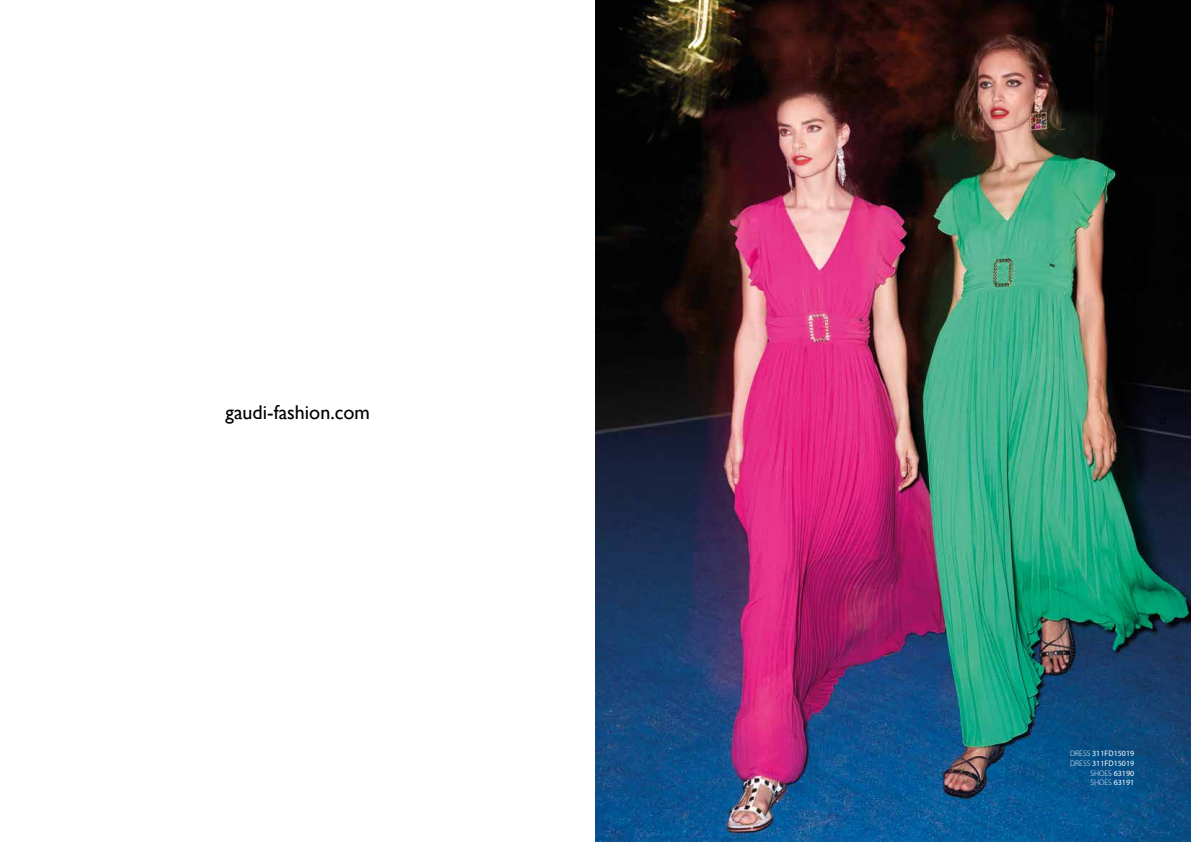
<style>
.page{position:relative;width:1191px;height:842px;background:#fff}
.page>*{position:absolute;margin:0;border:0;box-sizing:border-box;transform-origin:0 0}
.t1{font:20px "Gill Sans";color:#000}
.t2{font:8px/9.6px "Myriad Variable Concept";letter-spacing:.155em;color:#fff;text-align:right}
.t3{font:8px "Gill Sans";color:#000}
</style>
<div class="page">
<img style="left:595px;top:0;width:596px;height:842px">
<h1 class="t1" style="left:225px;top:401px;width:146px">gaudi-fashion.com</h1>
<p class="t3" style="left:1158px;top:416px;width:9px">33</p>
<p class="t2" style="left:1070px;top:749px;width:64px">DRESS 311FD15019<br>DRESS 311FD15019<br>SHOES 63190<br>SHOES 63191</p>
</div>
